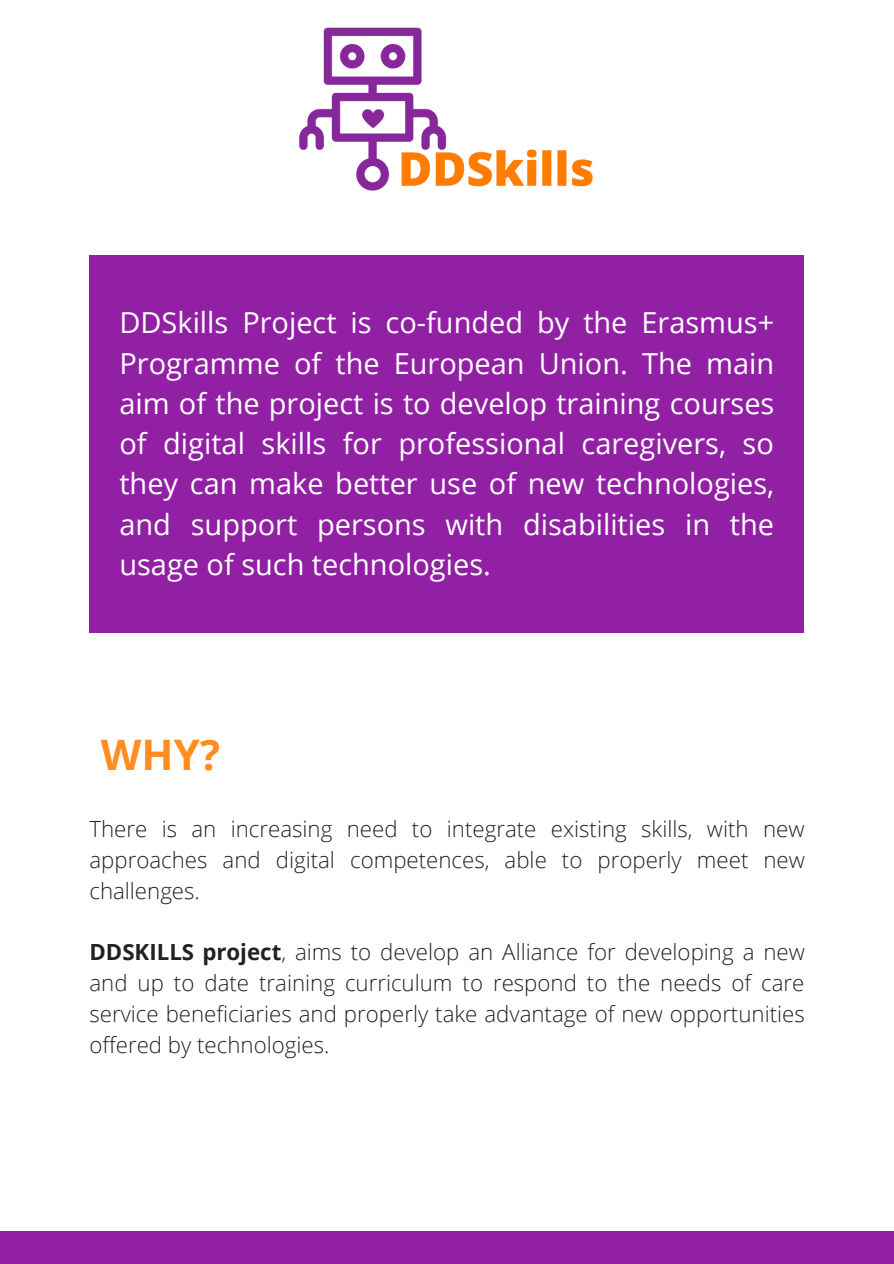
<style>
.page{position:relative;width:894px;height:1264px;background:#fff}
.page>*{position:absolute;margin:0;border:0;box-sizing:border-box;transform-origin:0 0}
.t1{font:700 42px "Open Sans";color:#ff8d20}
.t2{font:28.95px/40.3px "Open Sans";color:#fff;text-align:justify}
.t3{font:300 22.2px/30.8px "Open Sans";color:#222;text-align:justify}
.s1{font-weight:700}
</style>
<div class="page">
<img style="left:299px;top:27px;width:294px;height:164px">
<div style="left:0;top:1231px;width:893px;height:32px;background:#9220a5"></div>
<div style="left:89px;top:256px;width:715px;height:377px;background:#9220a5"></div>
<p class="t2" style="left:119px;top:302px;width:656px">DDSkills Project is co-funded by the Erasmus+ Programme of the European Union. The main aim of the project is to develop training courses of digital skills for professional caregivers, so they can make better use of new technologies, and support persons with disabilities in the usage of such technologies.</p>
<h1 class="t1" style="left:101px;top:725px;width:121px">WHY?</h1>
<p class="t3" style="left:89px;top:813px;width:716px">There is an increasing need to integrate existing skills, with new approaches and digital competences, able to properly meet new challenges.</p>
<p class="t3" style="left:89px;top:936px;width:716px"><span class="s1">DDSKILLS project</span>, aims to develop an Alliance for developing a new and up to date training curriculum to respond to the needs of care service beneficiaries and properly take advantage of new opportunities offered by technologies.</p>
</div>
